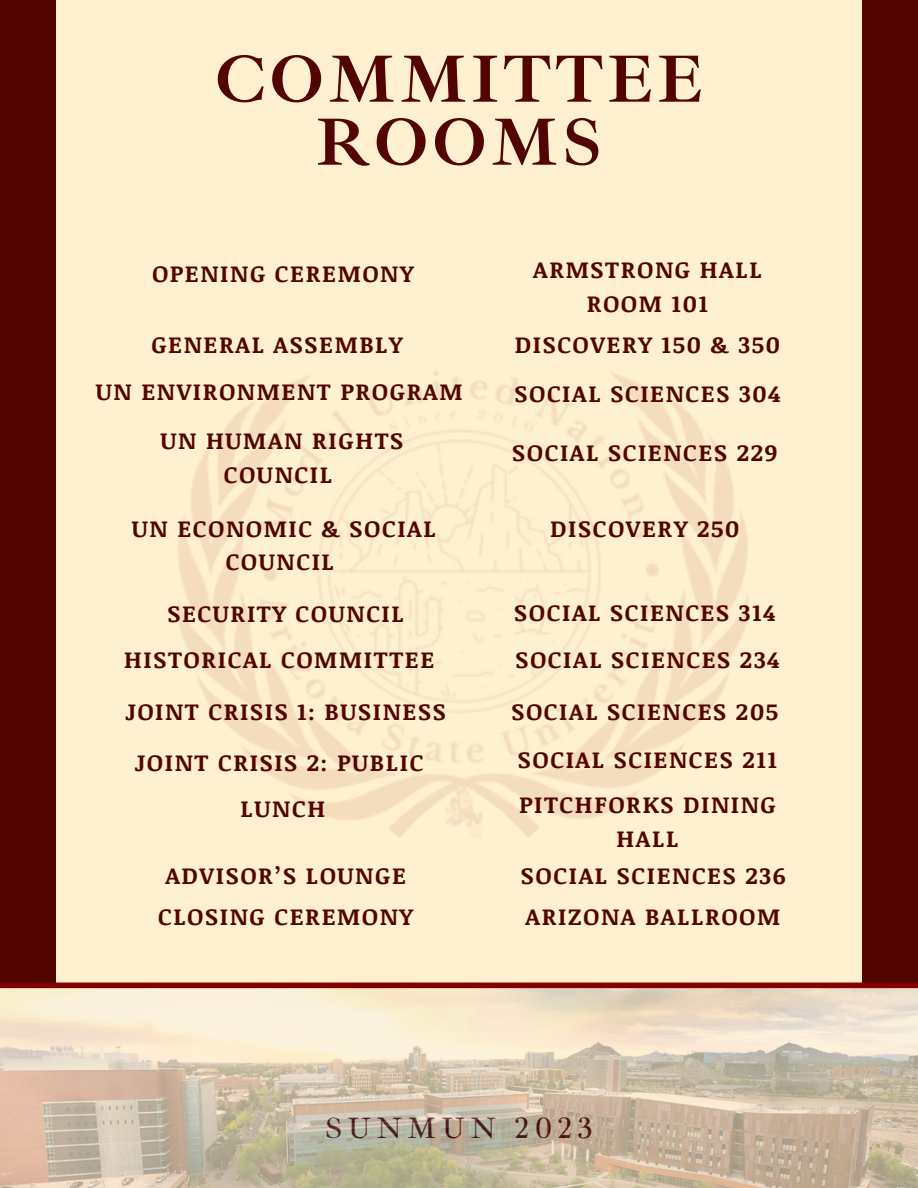
<style>
.page{position:relative;width:918px;height:1188px;background:#fff1cf}
.page>*{position:absolute;margin:0;border:0;box-sizing:border-box;transform-origin:0 0}
.t1{font:700 68.4px/63px "Ibarra Real Nova";letter-spacing:.06em;color:#510400;text-align:center}
.t2{font:30.15px "Ibarra Real Nova";letter-spacing:.17em;color:#510400}
.t3{font:700 23.55px/33.8px "Noticia Text";letter-spacing:.07em;color:#510400;text-align:center}
</style>
<div class="page">
<img style="left:0;top:988px;width:918px;height:200px">
<div style="left:863px;top:0;width:55px;height:983px;background:#510400"></div>
<div style="left:0;top:0;width:55px;height:983px;background:#510400"></div>
<div style="left:0;top:983px;width:918px;height:5px;background:#810101"></div>
<p class="t1" style="left:215px;top:48px;width:489px">COMMITTEE<br>ROOMS</p>
<p class="t3" style="left:152px;top:256px;width:263px">OPENING CEREMONY</p>
<p class="t3" style="left:533px;top:252px;width:230px">ARMSTRONG HALL<br>ROOM 101</p>
<p class="t3" style="left:151px;top:327px;width:253px">GENERAL ASSEMBLY</p>
<p class="t3" style="left:96px;top:374px;width:368px">UN ENVIRONMENT PROGRAM</p>
<p class="t3" style="left:161px;top:423px;width:244px">UN HUMAN RIGHTS<br>COUNCIL</p>
<p class="t3" style="left:132px;top:511px;width:305px">UN ECONOMIC &amp; SOCIAL<br>COUNCIL</p>
<p class="t3" style="left:167px;top:596px;width:238px">SECURITY COUNCIL</p>
<p class="t3" style="left:124px;top:642px;width:312px">HISTORICAL COMMITTEE</p>
<p class="t3" style="left:125px;top:694px;width:322px">JOINT CRISIS 1: BUSINESS</p>
<p class="t3" style="left:135px;top:745px;width:290px">JOINT CRISIS 2: PUBLIC</p>
<p class="t3" style="left:515px;top:327px;width:267px">DISCOVERY 150 &amp; 350</p>
<p class="t3" style="left:515px;top:376px;width:267px">SOCIAL SCIENCES 304</p>
<p class="t3" style="left:512px;top:434px;width:267px">SOCIAL SCIENCES 229</p>
<p class="t3" style="left:550px;top:511px;width:191px">DISCOVERY 250</p>
<p class="t3" style="left:514px;top:595px;width:263px">SOCIAL SCIENCES 314</p>
<p class="t3" style="left:515px;top:642px;width:266px">SOCIAL SCIENCES 234</p>
<p class="t3" style="left:511px;top:694px;width:268px">SOCIAL SCIENCES 205</p>
<p class="t3" style="left:518px;top:742px;width:261px">SOCIAL SCIENCES 211</p>
<p class="t3" style="left:241px;top:791px;width:86px">LUNCH</p>
<p class="t3" style="left:519px;top:787px;width:258px">PITCHFORKS DINING<br>HALL</p>
<p class="t3" style="left:165px;top:858px;width:242px">ADVISOR’S LOUNGE</p>
<p class="t3" style="left:521px;top:858px;width:266px">SOCIAL SCIENCES 236</p>
<p class="t3" style="left:158px;top:899px;width:257px">CLOSING CEREMONY</p>
<p class="t3" style="left:526px;top:899px;width:256px">ARIZONA BALLROOM</p>
<p class="t2" style="left:325px;top:1109px;width:269px">SUNMUN 2023</p>
</div>
